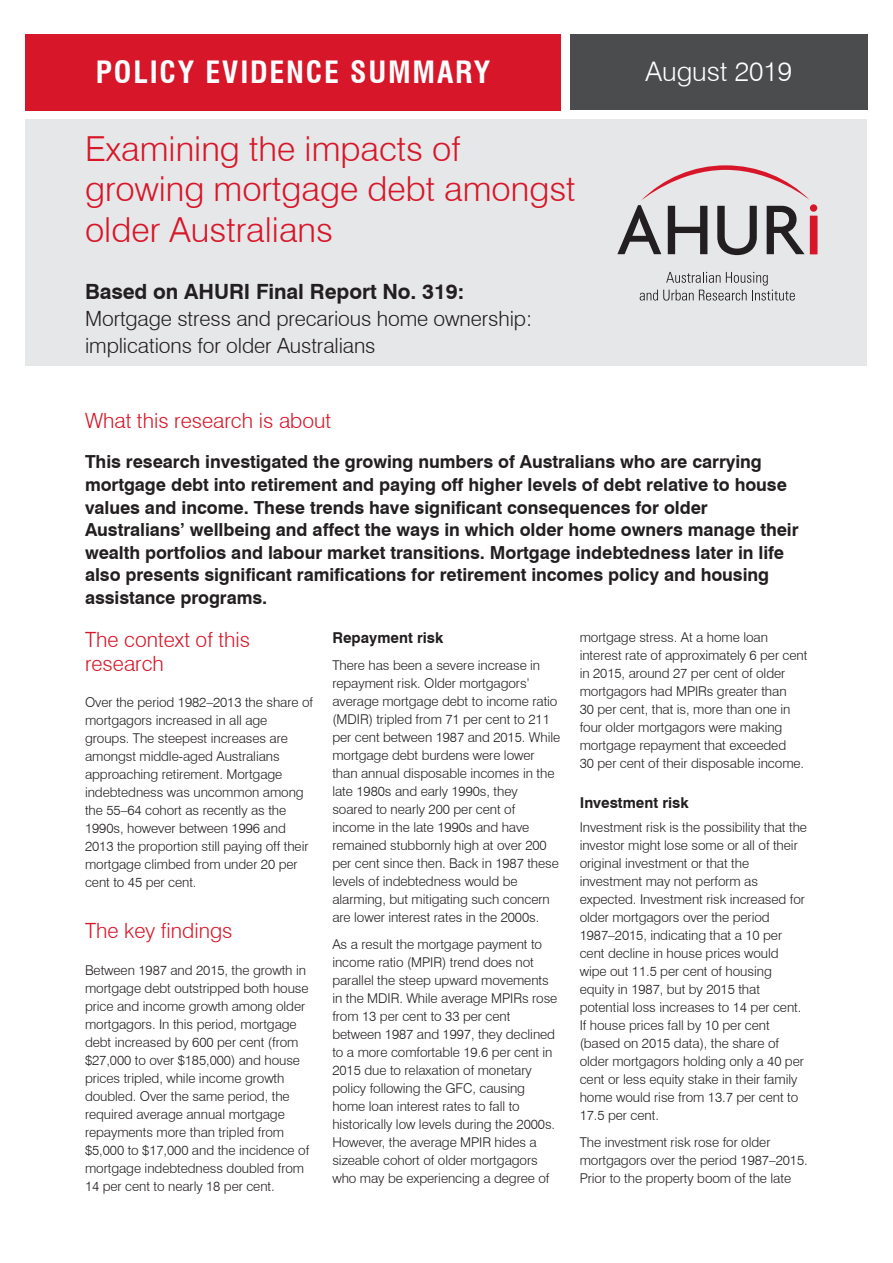
<style>
.page{position:relative;width:893px;height:1263px;background:#fff}
.page>*{position:absolute;margin:0;border:0;box-sizing:border-box;transform-origin:0 0}
.Section_heading{font:300 34.5px/40.5px "Swiss 721 BT";color:#d71729}
.Body_copy{font:700 condensed 30px "Swiss 721 BT";letter-spacing:.06em;color:#fff}
.Section_heading-2{font:300 27px "Swiss 721 BT";color:#fff}
.Section_heading-3{font:300 21px/27px "Swiss 721 BT";letter-spacing:-.005em;color:#231f20}
.Subhead_1{font:300 21px/24px "Swiss 721 BT";color:#d71729}
.Introduction{font:700 18px/22.5px "Swiss 721 BT";letter-spacing:-.005em;color:#231f20}
.Subhead_2{font:700 15px "Swiss 721 BT";color:#231f20}
.Body_copy-2{font:700 15px "Swiss 721 BT";color:#231f20}
.Body_copy-3{font:300 13.5px/18px "Swiss 721 BT";letter-spacing:-.005em;color:#231f20}
.s1{font-weight:700}
</style>
<div class="page">
<div style="left:26px;top:119px;width:841px;height:247px;background:#e6e7e9"></div>
<div style="left:26px;top:34px;width:535px;height:77px;background:#d71729"></div>
<div style="left:570px;top:35px;width:297px;height:75px;background:#4b4c4d"></div>
<svg style="left:617px;top:165px;width:200px;height:90px"></svg>
<svg style="left:640px;top:272px;width:155px;height:29px"></svg>
<p class="Body_copy" style="left:96px;top:54px;width:396px">POLICY EVIDENCE SUMMARY</p>
<p class="Section_heading" style="left:85px;top:128px;width:492px">Examining the impacts of growing mortgage debt amongst older Australians</p>
<p class="Section_heading-3" style="left:85px;top:278px;width:448px"><span class="s1">Based on AHURI Final Report No. 319:<br></span>Mortgage stress and precarious home ownership: implications for older Australians</p>
<p class="Section_heading-2" style="left:645px;top:55px;width:148px">August 2019</p>
<p class="Subhead_1" style="left:85px;top:408px;width:248px">What this research is about</p>
<p class="Introduction" style="left:85px;top:450px;width:715px">This research investigated the growing numbers of Australians who are carrying mortgage debt into retirement and paying off higher levels of debt relative to house values and income. These trends have significant consequences for older Australians’ wellbeing and affect the ways in which older home owners manage their wealth portfolios and labour market transitions. Mortgage indebtedness later in life also presents significant ramifications for retirement incomes policy and housing assistance programs.</p>
<p class="Subhead_1" style="left:85px;top:628px;width:167px">The context of this research</p>
<p class="Body_copy-3" style="left:85px;top:693px;width:230px">Over the period 1982–2013 the share of mortgagors increased in all age groups. The steepest increases are amongst middle-aged Australians approaching retirement. Mortgage indebtedness was uncommon among the 55–64 cohort as recently as the 1990s, however between 1996 and 2013 the proportion still paying off their mortgage climbed from under 20 per cent to 45 per cent.</p>
<p class="Subhead_1" style="left:85px;top:919px;width:149px">The key findings</p>
<p class="Body_copy-3" style="left:85px;top:960px;width:226px">Between 1987 and 2015, the growth in mortgage debt outstripped both house price and income growth among older mortgagors. In this period, mortgage debt increased by 600 per cent (from $27,000 to over $185,000) and house prices tripled, while income growth doubled. Over the same period, the required average annual mortgage repayments more than tripled from $5,000 to $17,000 and the incidence of mortgage indebtedness doubled from 14 per cent to nearly 18 per cent.</p>
<p class="Body_copy-2" style="left:332px;top:627px;width:112px">Repayment risk</p>
<p class="Body_copy-3" style="left:332px;top:656px;width:229px">There has been a severe increase in repayment risk. Older mortgagors’ average mortgage debt to income ratio (MDIR) tripled from 71 per cent to 211 per cent between 1987 and 2015. While mortgage debt burdens were lower than annual disposable incomes in the late 1980s and early 1990s, they soared to nearly 200 per cent of income in the late 1990s and have remained stubbornly high at over 200 per cent since then. Back in 1987 these levels of indebtedness would be alarming, but mitigating such concern are lower interest rates in the 2000s.</p>
<p class="Body_copy-3" style="left:332px;top:935px;width:227px">As a result the mortgage payment to income ratio (MPIR) trend does not parallel the steep upward movements in the MDIR. While average MPIRs rose from 13 per cent to 33 per cent between 1987 and 1997, they declined to a more comfortable 19.6 per cent in 2015 due to relaxation of monetary policy following the GFC, causing home loan interest rates to fall to historically low levels during the 2000s.<br>However, the average MPIR hides a sizeable cohort of older mortgagors who may be experiencing a degree of</p>
<p class="Body_copy-3" style="left:580px;top:628px;width:229px">mortgage stress. At a home loan interest rate of approximately 6 per cent in 2015, around 27 per cent of older mortgagors had MPIRs greater than<br>30 per cent, that is, more than one in four older mortgagors were making mortgage repayment that exceeded<br>30 per cent of their disposable income.</p>
<p class="Subhead_2" style="left:580px;top:792px;width:111px">Investment risk</p>
<p class="Body_copy-3" style="left:580px;top:818px;width:229px">Investment risk is the possibility that the investor might lose some or all of their original investment or that the investment may not perform as expected. Investment risk increased for older mortgagors over the period 1987–2015, indicating that a 10 per cent decline in house prices would wipe out 11.5 per cent of housing equity in 1987, but by 2015 that potential loss increases to 14 per cent.<br>If house prices fall by 10 per cent (based on 2015 data), the share of older mortgagors holding only a 40 per cent or less equity stake in their family home would rise from 13.7 per cent to 17.5 per cent.</p>
<p class="Body_copy-3" style="left:580px;top:1133px;width:229px">The investment risk rose for older mortgagors over the period 1987–2015.<br>Prior to the property boom of the late</p>
</div>
